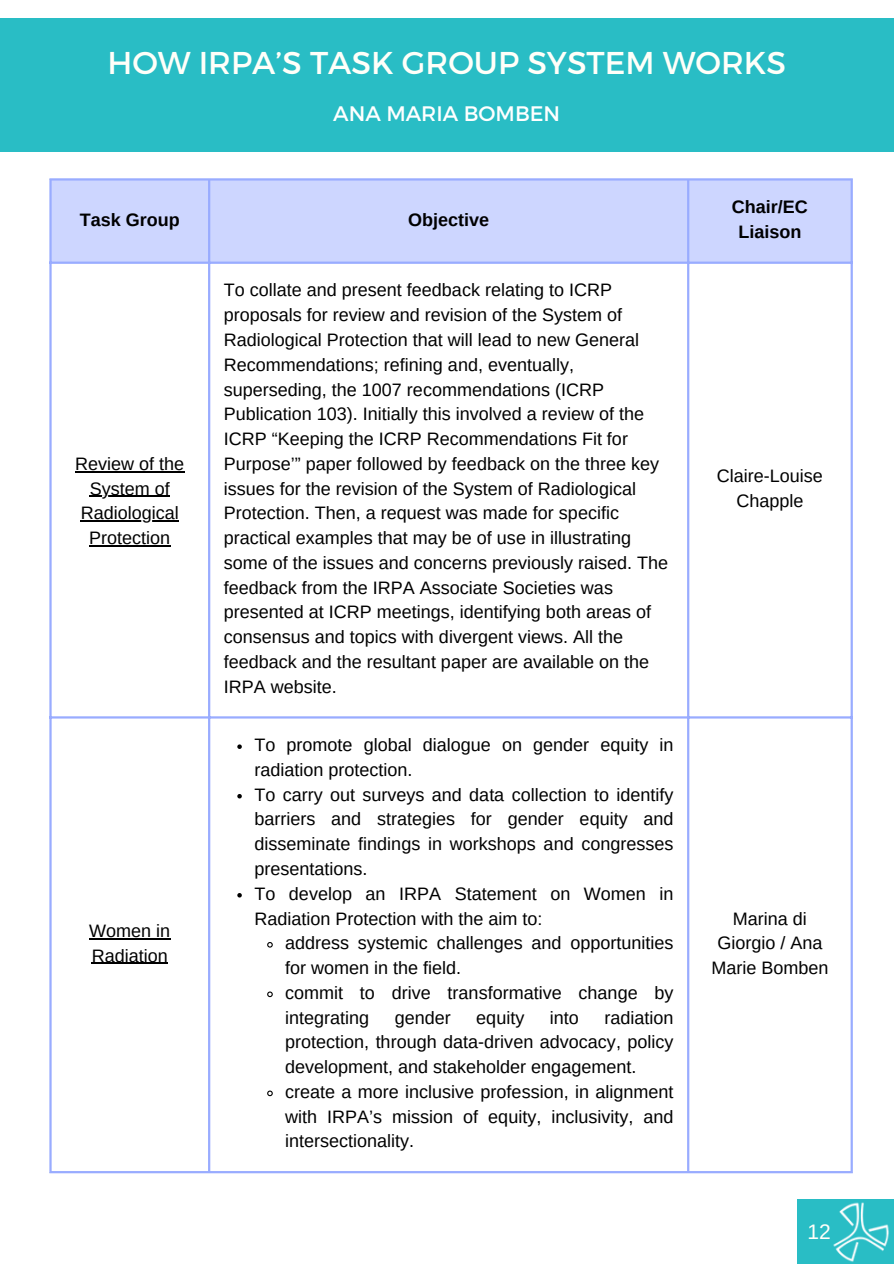
<style>
.page{position:relative;width:894px;height:1264px;background:#fff}
.page>*{position:absolute;margin:0;border:0;box-sizing:border-box;transform-origin:0 0}
.t1{font:31.5px "Montserrat";color:#fffff9}
.t2{font:21px "Montserrat";color:#fff}
.t3{font:21px "Arimo";color:#fffff9}
.t4{font:18px/24.8px "Arimo";color:#000}
.t5{font:700 18px/24.8px "Arimo";color:#000;text-align:center}
</style>
<div class="page">
<div style="left:0;top:18px;width:893px;height:134px;background:#29bdc5"></div>
<div style="left:796px;top:1199px;width:97px;height:64px;background:#29bdc5"></div>
<img style="left:833px;top:1202px;width:56px;height:60px">
<div style="left:52px;top:180px;width:798px;height:81px;background:#cdd6ff"></div>
<hr style="left:75px;top:471px;width:109px;height:1px;background:#000">
<hr style="left:90px;top:495px;width:80px;height:2px;background:#000">
<hr style="left:81px;top:520px;width:98px;height:1px;background:#000">
<hr style="left:89px;top:545px;width:81px;height:1px;background:#000">
<hr style="left:89px;top:938px;width:81px;height:1px;background:#000">
<hr style="left:92px;top:962px;width:76px;height:1px;background:#000">
<svg style="left:237px;top:744px;width:5px;height:5px"></svg>
<svg style="left:237px;top:794px;width:5px;height:4px"></svg>
<svg style="left:237px;top:893px;width:5px;height:4px"></svg>
<svg style="left:267px;top:942px;width:6px;height:6px"></svg>
<svg style="left:267px;top:991px;width:6px;height:7px"></svg>
<svg style="left:267px;top:1090px;width:6px;height:7px"></svg>
<hr style="left:49px;top:180px;width:3px;height:990px;background:#99acff">
<hr style="left:208px;top:180px;width:2px;height:990px;background:#99acff">
<hr style="left:687px;top:180px;width:2px;height:990px;background:#99acff">
<hr style="left:850px;top:180px;width:2px;height:990px;background:#99acff">
<hr style="left:49px;top:178px;width:803px;height:2px;background:#99acff">
<hr style="left:49px;top:261px;width:803px;height:3px;background:#99acff">
<hr style="left:49px;top:716px;width:803px;height:2px;background:#99acff">
<hr style="left:49px;top:1170px;width:803px;height:3px;background:#99acff">
<p class="t1" style="left:107px;top:42px;width:680px">HOW IRPA’S TASK GROUP SYSTEM WORKS</p>
<p class="t2" style="left:333px;top:100px;width:228px">ANA MARIA BOMBEN</p>
<p class="t5" style="left:80px;top:207px;width:101px">Task Group</p>
<h1 class="t5" style="left:408px;top:207px;width:82px">Objective</h1>
<p class="t4" style="left:75px;top:451px;width:110px">Review of the</p>
<p class="t4" style="left:90px;top:476px;width:81px">System of</p>
<p class="t4" style="left:81px;top:500px;width:100px;text-align:center">Radiological<br>Protection</p>
<p class="t4" style="left:89px;top:918px;width:82px">Women in<br>Radiation</p>
<p class="t4" style="left:224px;top:278px;width:445px">To collate and present feedback relating to ICRP proposals for review and revision of the System of Radiological Protection that will lead to new General Recommendations; refining and, eventually, superseding, the 1007 recommendations (ICRP Publication 103). Initially this involved a review of the ICRP “Keeping the ICRP Recommendations Fit for Purpose’” paper followed by feedback on the three key issues for the revision of the System of Radiological Protection. Then, a request was made for specific practical examples that may be of use in illustrating some of the issues and concerns previously raised. The feedback from the IRPA Associate Societies was presented at ICRP meetings, identifying both areas of consensus and topics with divergent views. All the feedback and the resultant paper are available on the IRPA website.</p>
<p class="t4" style="left:254px;top:732px;width:420px">To promote global dialogue on gender equity in radiation protection.</p>
<p class="t4" style="left:254px;top:782px;width:420px;text-align:justify">To carry out surveys and data collection to identify barriers and strategies for gender equity and disseminate findings in workshops and congresses presentations.</p>
<p class="t4" style="left:254px;top:881px;width:420px">To develop an IRPA Statement on Women in<br>Radiation Protection with the aim to:</p>
<p class="t4" style="left:285px;top:930px;width:390px">address systemic challenges and opportunities for women in the field.</p>
<p class="t4" style="left:285px;top:980px;width:390px">commit to drive transformative change by integrating</p>
<p class="t4" style="left:285px;top:1004px;width:390px;text-align:justify;text-indent:319px">radiation protection, through data-driven advocacy, policy development, and stakeholder engagement.</p>
<p class="t4" style="left:285px;top:1079px;width:390px;text-align:justify">create a more inclusive profession, in alignment with IRPA’s mission of equity, inclusivity, and intersectionality.</p>
<p class="t4" style="left:394px;top:1004px;width:58px">gender</p>
<p class="t4" style="left:476px;top:1004px;width:50px">equity</p>
<p class="t4" style="left:549px;top:1004px;width:30px">into</p>
<p class="t5" style="left:731px;top:194px;width:77px">Chair/EC<br>Liaison</p>
<p class="t4" style="left:716px;top:463px;width:108px;text-align:center">Claire-Louise<br>Chapple</p>
<p class="t4" style="left:711px;top:905px;width:118px;text-align:center">Marina di<br>Giorgio / Ana<br>Marie Bomben</p>
<p class="t3" style="left:807px;top:1219px;width:25px">12</p>
</div>
